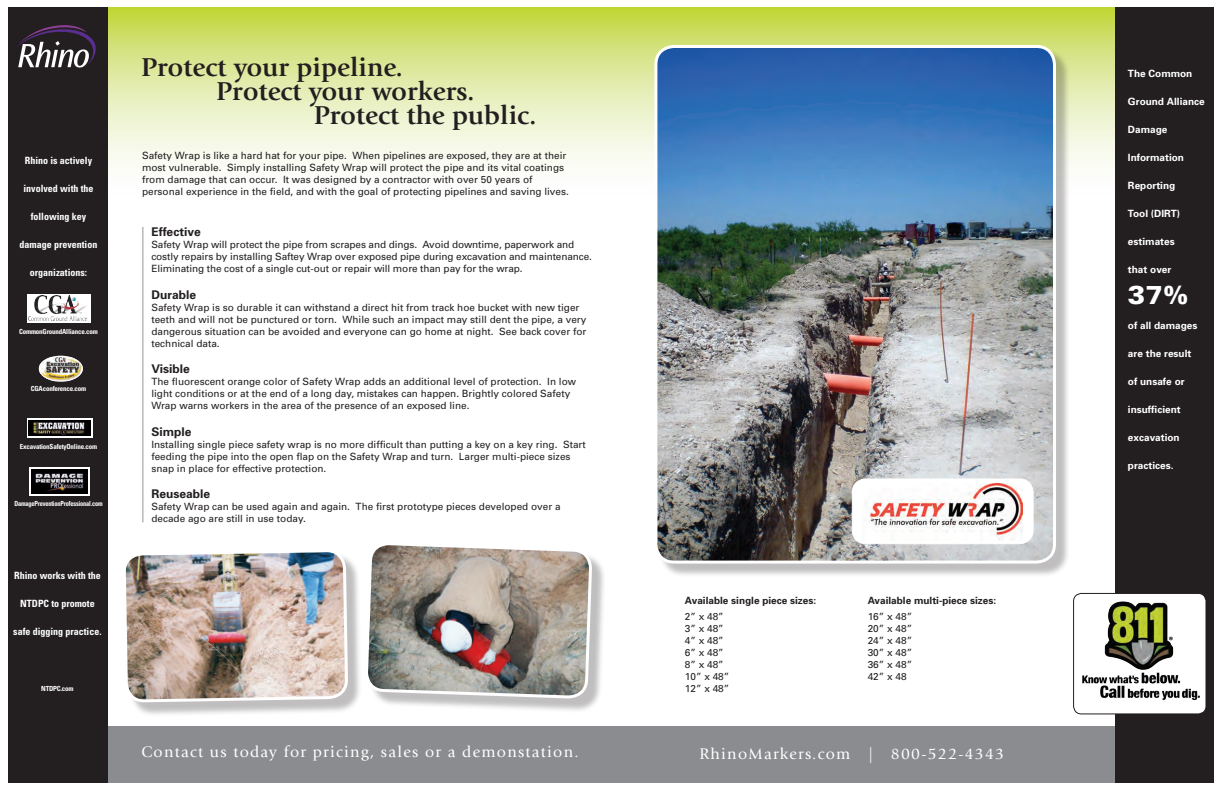
<style>
.page{position:relative;width:1224px;height:792px;background:#fff}
.page>*{position:absolute;margin:0;border:0;box-sizing:border-box;transform-origin:0 0}
.t1{font:700 27px "Giovanni";color:#231f20}
.t2{font:900 26px "Univers";color:#fff}
.t3{font:16px "Giovanni";letter-spacing:.08em;color:#fff}
.t4{font:700 12px "Univers";color:#231f20}
.t5{font:10px/12px "Univers";color:#231f20}
.t6{font:700 10px "Univers";color:#fff}
.t7{font:700 condensed 10px "Univers";color:#fff}
.t8{font:700 10px "Univers";color:#231f20}
.t9{font:700 condensed 7px "Univers";letter-spacing:-.025em;color:#fff}
.t10{font:700 condensed 7px "Univers";letter-spacing:-.025em;color:#fff;scale:.9 1}
</style>
<div class="page">
<div style="left:18px;top:727px;width:1188px;height:56px;background:#8a8c8f"></div>
<svg style="left:108px;top:8px;width:1007px;height:158px;background:#dde99b"></svg>
<div style="left:8px;top:8px;width:100px;height:775px;background:#231f20"></div>
<div style="left:1115px;top:8px;width:99px;height:775px;background:#231f20"></div>
<div style="left:658px;top:48px;width:412px;height:530px;background:#231f20;opacity:.29"></div>
<img style="left:656px;top:46px;width:398px;height:516px">
<div style="left:654px;top:45px;width:402px;height:519px;border:3px solid #fff;border-radius:18px"></div>
<div style="left:126px;top:553px;width:236px;height:164px;background:#231f20;opacity:.29"></div>
<svg style="left:123px;top:227px;width:224px;height:500px"></svg>
<div style="left:369px;top:546px;width:237px;height:167px;background:#231f20;opacity:.29"></div>
<img style="left:363px;top:545px;width:231px;height:182px">
<svg style="left:17px;top:25px;width:79px;height:43px"></svg>
<div style="left:27px;top:294px;width:63px;height:29px;background:#fff"></div>
<img style="left:29px;top:295px;width:58px;height:26px">
<svg style="left:39px;top:356px;width:44px;height:26px"></svg>
<img style="left:39px;top:357px;width:44px;height:24px">
<div style="left:27px;top:418px;width:66px;height:20px;background:#fff"></div>
<img style="left:29px;top:420px;width:62px;height:16px">
<svg style="left:29px;top:467px;width:61px;height:28px"></svg>
<img style="left:32px;top:469px;width:55px;height:25px">
<img style="left:1082px;top:595px;width:122px;height:117px">
<div style="left:1073px;top:593px;width:133px;height:121px;border:1px solid #231f20;border-radius:8px"></div>
<div style="left:852px;top:479px;width:181px;height:65px;background:#fff;border-radius:14px"></div>
<img style="left:865px;top:483px;width:157px;height:58px">
<div style="left:852px;top:478px;width:182px;height:66px;border:1px solid #fff;border-radius:14px"></div>
<p class="t7" style="left:25px;top:154px;width:69px">Rhino is actively</p>
<p class="t7" style="left:24px;top:182px;width:71px">involved with the</p>
<p class="t7" style="left:31px;top:210px;width:57px">following key</p>
<p class="t7" style="left:20px;top:238px;width:79px">damage prevention</p>
<p class="t7" style="left:30px;top:266px;width:59px">organizations:</p>
<p class="t9" style="left:19px;top:327px;width:80px">CommonGroundAlliance.com</p>
<p class="t9" style="left:31px;top:384px;width:57px">CGAconference.com</p>
<p class="t9" style="left:20px;top:442px;width:79px">ExcavationSafetyOnline.com</p>
<p class="t10" style="left:14px;top:500px;width:100px">DamagePreventionProfessional.com</p>
<p class="t7" style="left:14px;top:569px;width:88px">Rhino works with the</p>
<p class="t7" style="left:20px;top:597px;width:76px">NTDPC to promote</p>
<p class="t7" style="left:13px;top:625px;width:90px">safe digging practice.</p>
<p class="t9" style="left:41px;top:685px;width:34px">NTDPC.com</p>
<h1 class="t1" style="left:141px;top:52px;width:264px">Protect your pipeline.</h1>
<h1 class="t1" style="left:216px;top:76px;width:260px">Protect your workers.</h1>
<h1 class="t1" style="left:314px;top:100px;width:225px">Protect the public.</h1>
<p class="t5" style="left:142px;top:149px;width:428px">Safety Wrap is like a hard hat for your pipe. When pipelines are exposed, they are at their most vulnerable. Simply installing Safety Wrap will protect the pipe and its vital coatings from damage that can occur. It was designed by a contractor with over 50 years of personal experience in the field, and with the goal of protecting pipelines and saving lives.</p>
<p class="t4" style="left:151px;top:225px;width:51px">Effective</p>
<p class="t5" style="left:151px;top:239px;width:442px">Safety Wrap will protect the pipe from scrapes and dings. Avoid downtime, paperwork and costly repairs by installing Saftey Wrap over exposed pipe during excavation and maintenance.<br>Eliminating the cost of a single cut-out or repair will more than pay for the wrap.</p>
<p class="t4" style="left:151px;top:287px;width:46px">Durable</p>
<p class="t5" style="left:151px;top:301px;width:437px">Safety Wrap is so durable it can withstand a direct hit from track hoe bucket with new tiger teeth and will not be punctured or torn. While such an impact may still dent the pipe, a very dangerous situation can be avoided and everyone can go home at night. See back cover for technical data.</p>
<p class="t4" style="left:151px;top:362px;width:40px">Visible</p>
<p class="t5" style="left:151px;top:376px;width:426px">The fluorescent orange color of Safety Wrap adds an additional level of protection. In low light conditions or at the end of a long day, mistakes can happen. Brightly colored Safety<br>Wrap warns workers in the area of the presence of an exposed line.</p>
<p class="t4" style="left:151px;top:424px;width:42px">Simple</p>
<p class="t5" style="left:151px;top:438px;width:436px">Installing single piece safety wrap is no more difficult than putting a key on a key ring. Start feeding the pipe into the open flap on the Safety Wrap and turn. Larger multi-piece sizes snap in place for effective protection.</p>
<p class="t4" style="left:151px;top:487px;width:60px">Reuseable</p>
<p class="t5" style="left:151px;top:501px;width:411px">Safety Wrap can be used again and again. The first prototype pieces developed over a decade ago are still in use today.</p>
<p class="t8" style="left:685px;top:594px;width:133px">Available single piece sizes:</p>
<p class="t5" style="left:685px;top:611px;width:46px">2” x 48”<br>3” x 48”<br>4” x 48”<br>6” x 48”<br>8” x 48”<br>10” x 48”<br>12” x 48”</p>
<p class="t8" style="left:868px;top:594px;width:130px">Available multi-piece sizes:</p>
<p class="t5" style="left:868px;top:611px;width:46px;text-align:justify">16” x 48” 20” x 48” 24” x 48” 30” x 48” 36” x 48” 42” x 48</p>
<h3 class="t3" style="left:141px;top:743px;width:439px">Contact us today for pricing, sales or a demonstation.</h3>
<h3 class="t3" style="left:699px;top:744px;width:306px">RhinoMarkers.com | 800-522-4343</h3>
<p class="t6" style="left:1128px;top:68px;width:66px">The Common</p>
<p class="t6" style="left:1128px;top:96px;width:78px">Ground Alliance</p>
<p class="t6" style="left:1128px;top:124px;width:41px">Damage</p>
<p class="t6" style="left:1128px;top:152px;width:58px">Information</p>
<p class="t6" style="left:1128px;top:180px;width:49px">Reporting</p>
<p class="t6" style="left:1128px;top:208px;width:54px">Tool (DIRT)</p>
<p class="t6" style="left:1128px;top:236px;width:48px">estimates</p>
<p class="t6" style="left:1128px;top:264px;width:45px">that over</p>
<h2 class="t2" style="left:1128px;top:279px;width:62px">37%</h2>
<p class="t6" style="left:1128px;top:320px;width:71px">of all damages</p>
<p class="t6" style="left:1128px;top:348px;width:65px">are the result</p>
<p class="t6" style="left:1128px;top:376px;width:58px">of unsafe or</p>
<p class="t6" style="left:1128px;top:404px;width:54px">insufficient</p>
<p class="t6" style="left:1128px;top:432px;width:53px">excavation</p>
<p class="t6" style="left:1128px;top:460px;width:47px">practices.</p>
</div>
